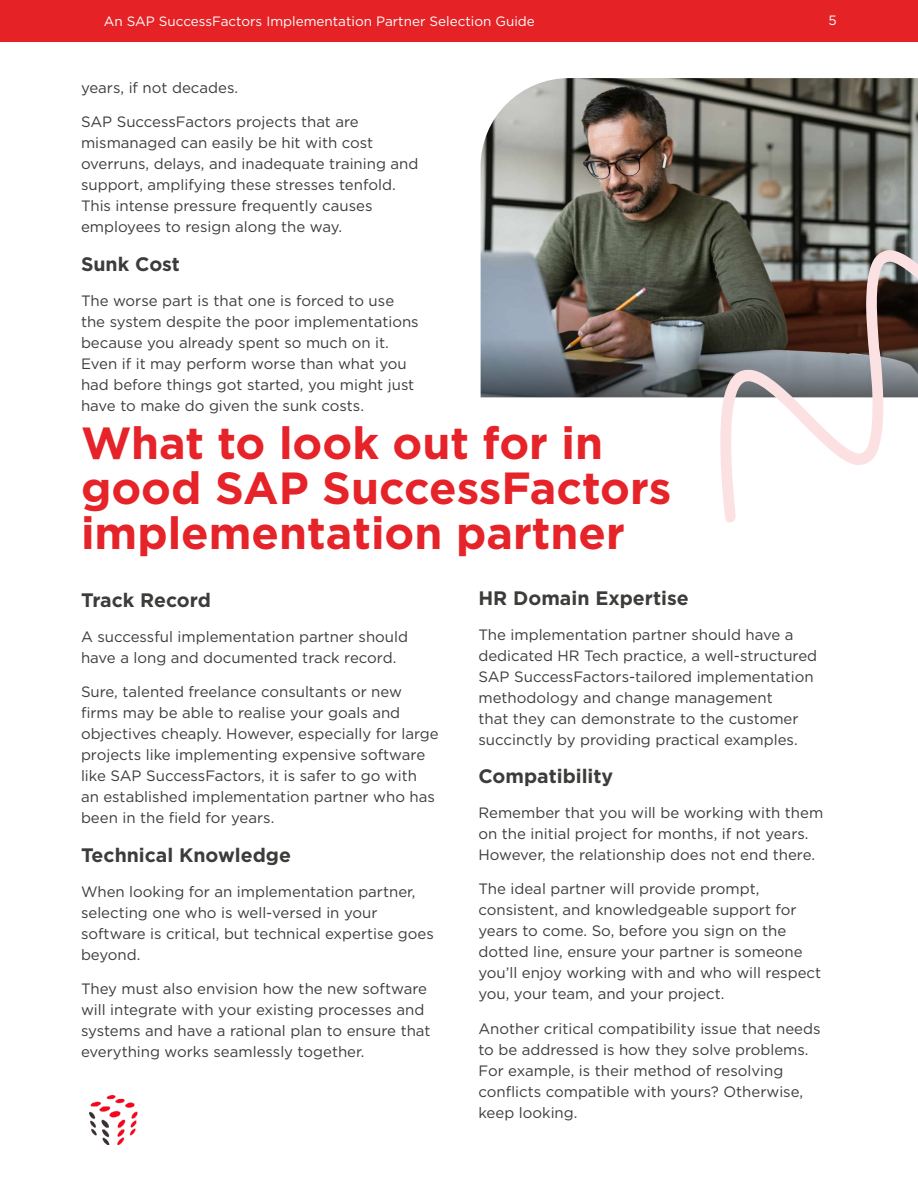
<style>
.page{position:relative;width:918px;height:1188px;background:#fff}
.page>*{position:absolute;margin:0;border:0;box-sizing:border-box;transform-origin:0 0}
.t1{font:700 45px/45px "Gotham";color:#e52328}
.t2{font:700 19.5px "Gotham";color:#3c3c3b}
.t3{font:15px/21px "Gotham";color:#3c3c3b}
.t4{font:13.5px "Gotham";color:#fff}
</style>
<div class="page">
<div style="left:0;top:0;width:918px;height:41px;background:#e52326"></div>
<img style="left:90px;top:1095px;width:48px;height:50px">
<img style="left:481px;top:78px;width:239px;height:319px">
<svg style="left:720px;top:41px;width:198px;height:481px"></svg>
<p class="t4" style="left:104px;top:13px;width:433px">An SAP SuccessFactors Implementation Partner Selection Guide</p>
<p class="t4" style="left:828px;top:12px;width:10px">5</p>
<p class="t3" style="left:81px;top:77px;width:159px">years, if not decades.</p>
<p class="t3" style="left:81px;top:111px;width:339px">SAP SuccessFactors projects that are mismanaged can easily be hit with cost overruns, delays, and inadequate training and support, amplifying these stresses tenfold.<br>This intense pressure frequently causes employees to resign along the way.</p>
<h2 class="t2" style="left:81px;top:251px;width:100px">Sunk Cost</h2>
<p class="t3" style="left:81px;top:290px;width:339px">The worse part is that one is forced to use the system despite the poor implementations because you already spent so much on it.<br>Even if it may perform worse than what you had before things got started, you might just have to make do given the sunk costs.</p>
<h1 class="t1" style="left:81px;top:421px;width:592px">What to look out for in good SAP SuccessFactors implementation partner</h1>
<h2 class="t2" style="left:81px;top:588px;width:131px">Track Record</h2>
<p class="t3" style="left:81px;top:626px;width:329px">A successful implementation partner should have a long and documented track record.</p>
<p class="t3" style="left:81px;top:681px;width:359px">Sure, talented freelance consultants or new firms may be able to realise your goals and objectives cheaply. However, especially for large projects like implementing expensive software like SAP SuccessFactors, it is safer to go with an established implementation partner who has been in the field for years.</p>
<h2 class="t2" style="left:81px;top:842px;width:212px">Technical Knowledge</h2>
<p class="t3" style="left:81px;top:881px;width:354px">When looking for an implementation partner, selecting one who is well-versed in your software is critical, but technical expertise goes beyond.</p>
<p class="t3" style="left:81px;top:978px;width:351px">They must also envision how the new software will integrate with your existing processes and systems and have a rational plan to ensure that everything works seamlessly together.</p>
<h2 class="t2" style="left:478px;top:585px;width:212px">HR Domain Expertise</h2>
<p class="t3" style="left:478px;top:624px;width:340px">The implementation partner should have a dedicated HR Tech practice, a well-structured SAP SuccessFactors-tailored implementation methodology and change management<br>that they can demonstrate to the customer succinctly by providing practical examples.</p>
<h2 class="t2" style="left:478px;top:764px;width:136px">Compatibility</h2>
<p class="t3" style="left:478px;top:802px;width:346px">Remember that you will be working with them on the initial project for months, if not years.<br>However, the relationship does not end there.</p>
<p class="t3" style="left:478px;top:878px;width:344px">The ideal partner will provide prompt, consistent, and knowledgeable support for years to come. So, before you sign on the dotted line, ensure your partner is someone you’ll enjoy working with and who will respect you, your team, and your project.</p>
<p class="t3" style="left:478px;top:1018px;width:344px">Another critical compatibility issue that needs to be addressed is how they solve problems.<br>For example, is their method of resolving conflicts compatible with yours? Otherwise, keep looking.</p>
</div>
